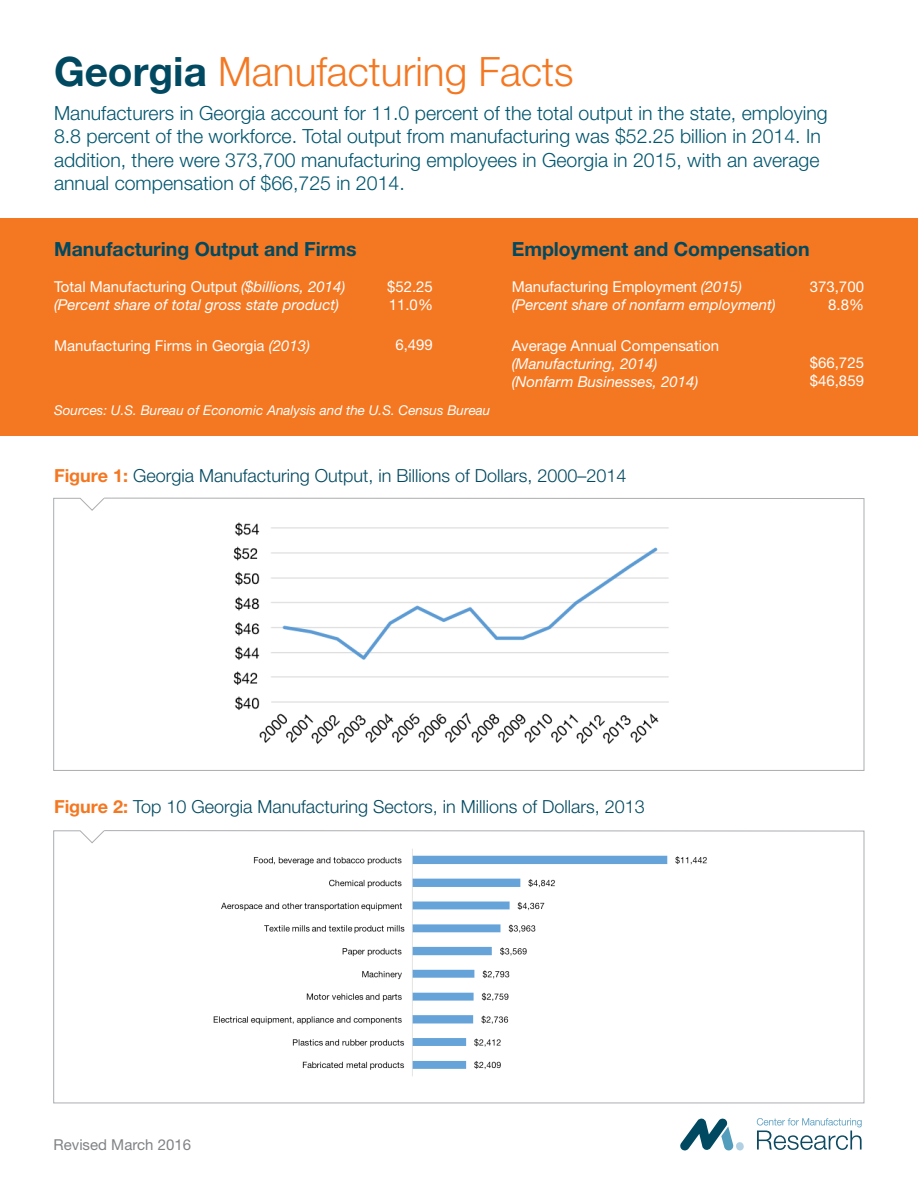
<style>
.page{position:relative;width:918px;height:1188px;background:#fff}
.page>*{position:absolute;margin:0;border:0;box-sizing:border-box;transform-origin:0 0}
.t1{font:300 40.5px "Helvetica Neue";color:#f47721}
.t2{font:300 19.5px/23.4px "Helvetica Neue";color:#00566f}
.t3{font:700 19.5px "Helvetica Neue";color:#004960}
.t4{font:300 18px "Helvetica Neue";color:#004960}
.t5{font:italic 15px/18px "Helvetica Neue";color:#fff}
.t6{font:15px/18px "Helvetica Neue";color:#fff}
.t7{font:15px "Helvetica Neue";color:#808285}
.t8{font:italic 13.5px "Helvetica Neue";color:#fff}
.s1{font-weight:700;color:#004960}
.s2{font-style:normal}
.s3{font-style:italic}
.s4{font-weight:700;color:#f47721}
</style>
<div class="page">
<svg style="left:53px;top:498px;width:811px;height:273px"></svg>
<svg style="left:53px;top:830px;width:811px;height:273px"></svg>
<div style="left:0;top:218px;width:918px;height:218px;background:#f47721"></div>
<img style="left:222px;top:508px;width:467px;height:249px">
<img style="left:189px;top:838px;width:547px;height:249px">
<svg style="left:680px;top:1118px;width:64px;height:32px"></svg>
<svg style="left:757px;top:1118px;width:105px;height:32px"></svg>
<h1 class="t1" style="left:54px;top:47px;width:521px"><span class="s1">Georgia</span> Manufacturing Facts</h1>
<p class="t2" style="left:54px;top:101px;width:775px">Manufacturers in Georgia account for 11.0 percent of the total output in the state, employing 8.8 percent of the workforce. Total output from manufacturing was $52.25 billion in 2014. In addition, there were 373,700 manufacturing employees in Georgia in 2015, with an average annual compensation of $66,725 in 2014.</p>
<p class="t3" style="left:54px;top:237px;width:304px">Manufacturing Output and Firms</p>
<p class="t5" style="left:54px;top:278px;width:293px"><span class="s2">Total Manufacturing Output</span> ($billions, 2014) (Percent share of total gross state product)</p>
<p class="t6" style="left:54px;top:336px;width:258px">Manufacturing Firms in Georgia <span class="s3">(2013)</span></p>
<p class="t6" style="left:387px;top:277px;width:47px">$52.25<br>11.0%</p>
<p class="t6" style="left:395px;top:336px;width:39px">6,499</p>
<p class="t8" style="left:54px;top:402px;width:438px">Sources: U.S. Bureau of Economic Analysis and the U.S. Census Bureau</p>
<p class="t3" style="left:512px;top:237px;width:299px">Employment and Compensation</p>
<p class="t5" style="left:512px;top:278px;width:266px"><span class="s2">Manufacturing Employment</span> (2015) (Percent share of nonfarm employment)</p>
<p class="t6" style="left:512px;top:336px;width:209px">Average Annual Compensation</p>
<p class="t5" style="left:512px;top:354px;width:188px">(Manufacturing, 2014) (Nonfarm Businesses, 2014)</p>
<p class="t6" style="left:810px;top:277px;width:56px;text-align:right">373,700<br>8.8%</p>
<p class="t6" style="left:810px;top:354px;width:56px">$66,725 $46,859</p>
<p class="t4" style="left:54px;top:464px;width:574px"><span class="s4">Figure 1:</span> Georgia Manufacturing Output, in Billions of Dollars, 2000–2014</p>
<p class="t4" style="left:54px;top:796px;width:592px"><span class="s4">Figure 2:</span> Top 10 Georgia Manufacturing Sectors, in Millions of Dollars, 2013</p>
<p class="t7" style="left:54px;top:1136px;width:139px">Revised March 2016</p>
</div>
